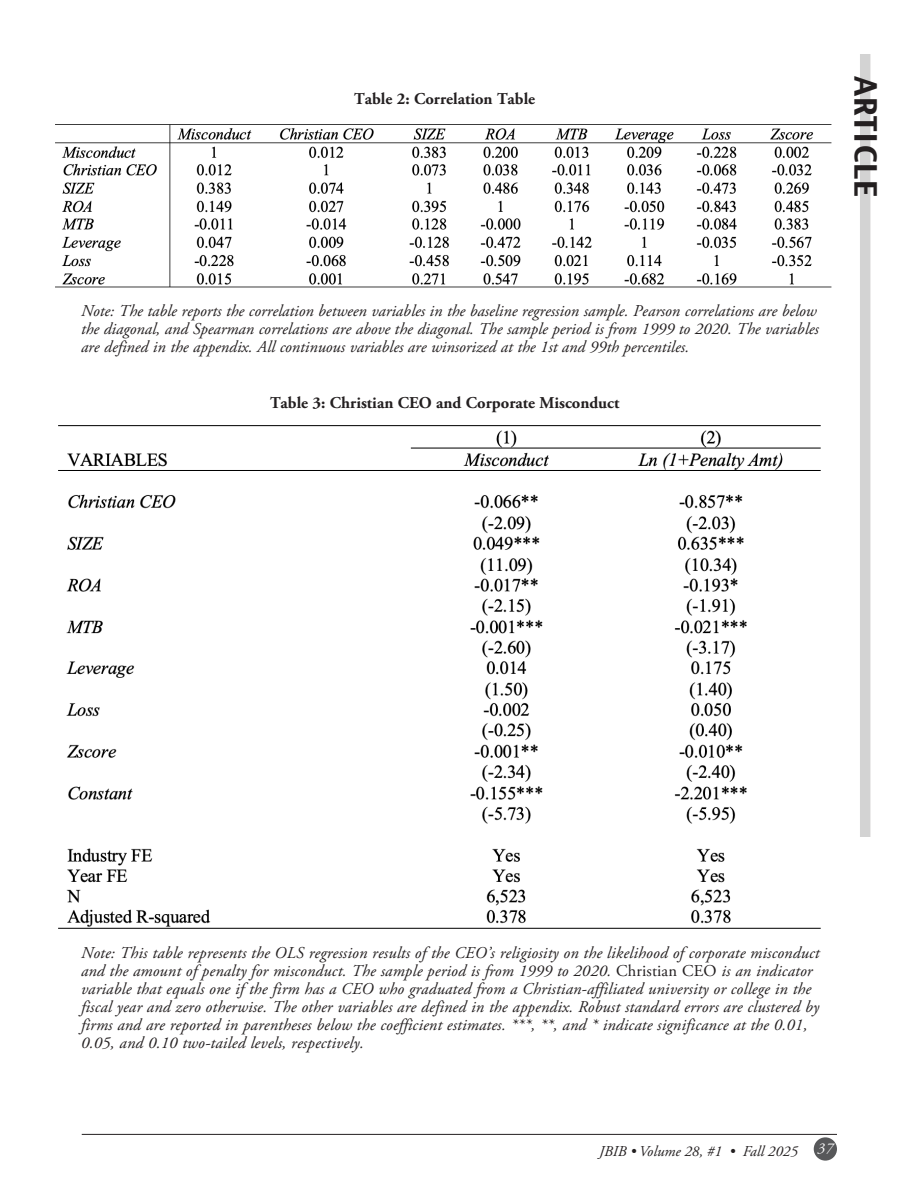
<style>
.page{position:relative;width:918px;height:1188px;background:#fff}
.page>*{position:absolute;margin:0;border:0;box-sizing:border-box;transform-origin:0 0}
.t1{font:30px "Charcoal CY";letter-spacing:.03em;color:#231f20}
.t2{font:italic 16.5px/18px "Adobe Garamond Pro";letter-spacing:.01em;color:#231f20}
.t3{font:700 16.5px "Adobe Garamond Pro";color:#231f20}
.t4{font:italic 15px "Adobe Garamond Pro";color:#231f20}
.t5{font:italic 15px "Adobe Garamond Pro";color:#fff}
.s1{font-style:normal}
</style>
<div class="page">
<div style="left:860px;top:54px;width:10px;height:783px;background:#d3d3d3"></div>
<hr style="left:82px;top:1134px;width:755px;height:1px;background:#231f20">
<div style="left:814px;top:1137px;width:23px;height:24px;background:#57585a;border-radius:50%"></div>
<img style="left:55px;top:124px;width:777px;height:164px">
<img style="left:58px;top:425px;width:763px;height:504px">
<p class="t3" style="left:354px;top:89px;width:183px">Table 2: Correlation Table</p>
<h1 class="t1" style="left:883px;top:76px;width:123px;rotate:90deg">ARTICLE</h1>
<p class="t2" style="left:81px;top:302px;width:739px">Note: The table reports the correlation between variables in the baseline regression sample. Pearson correlations are below the diagonal, and Spearman correlations are above the diagonal. The sample period is from 1999 to 2020. The variables are defined in the appendix. All continuous variables are winsorized at the 1st and 99th percentiles.</p>
<p class="t3" style="left:270px;top:393px;width:351px">Table 3: Christian CEO and Corporate Misconduct</p>
<p class="t2" style="left:81px;top:944px;width:740px">Note: This table represents the OLS regression results of the CEO’s religiosity on the likelihood of corporate misconduct and the amount of penalty for misconduct. The sample period is from 1999 to 2020. <span class="s1">Christian CEO</span> is an indicator variable that equals one if the firm has a CEO who graduated from a Christian-affiliated university or college in the fiscal year and zero otherwise. The other variables are defined in the appendix. Robust standard errors are clustered by firms and are reported in parentheses below the coefficient estimates. ***, **, and * indicate significance at the 0.01, 0.05, and 0.10 two-tailed levels, respectively.</p>
<p class="t4" style="left:599px;top:1143px;width:200px">JBIB • Volume 28, #1 • Fall 2025</p>
<p class="t5" style="left:818px;top:1139px;width:17px">37</p>
</div>
